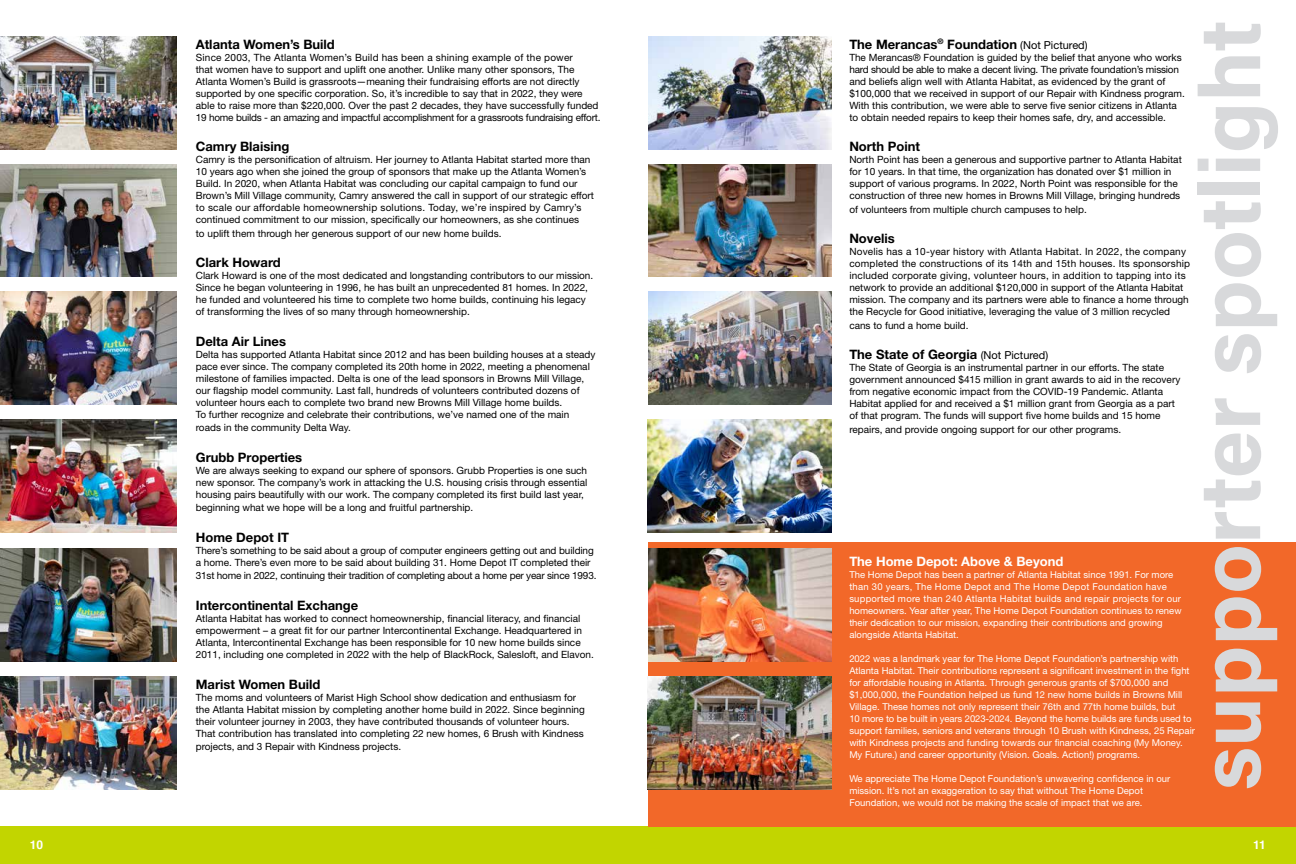
<style>
.page{position:relative;width:1296px;height:864px;background:#fff}
.page>*{position:absolute;margin:0;border:0;box-sizing:border-box;transform-origin:0 0}
.t1{font:85.8px "Acumin Variable Concept";color:#d8d9db}
.t2{font:700 13px "Helvetica Neue LT Std";color:#000}
.t3{font:700 13px "Helvetica Neue LT Std";color:#fff}
.t4{font:700 12px "Helvetica";color:#fff}
.t5{font:10px/12px "Helvetica Neue LT Std";color:#000}
.t6{font:10px/12px "Helvetica Neue LT Std";letter-spacing:.02em;color:#000}
.t7{font:10px "Helvetica Neue LT Std";letter-spacing:-.02em;color:#000}
.t8{font:9.5px/12px "Helvetica Neue LT Std";color:#fff}
.s1{font-weight:400;font-size:11px}
</style>
<div class="page">
<div style="left:0;top:827px;width:665px;height:37px;background:#c2d500"></div>
<div style="left:633px;top:827px;width:663px;height:37px;background:#c2d500"></div>
<div style="left:648px;top:542px;width:648px;height:285px;background:#f26829"></div>
<img style="left:0;top:36px;width:176px;height:113px">
<img style="left:648px;top:36px;width:183px;height:113px">
<img style="left:0;top:292px;width:176px;height:113px">
<img style="left:648px;top:292px;width:183px;height:113px">
<img style="left:0;top:549px;width:176px;height:112px">
<img style="left:648px;top:549px;width:183px;height:112px">
<img style="left:0;top:164px;width:176px;height:113px">
<img style="left:648px;top:164px;width:183px;height:113px">
<img style="left:0;top:420px;width:176px;height:112px">
<img style="left:648px;top:420px;width:183px;height:112px">
<img style="left:0;top:676px;width:176px;height:113px">
<img style="left:648px;top:676px;width:183px;height:113px">
<h2 class="t2" style="left:196px;top:36px;width:141px">Atlanta Women’s Build</h2>
<p class="t5" style="left:196px;top:51px;width:406px">Since 2003, The Atlanta Women’s Build has been a shining example of the power<br>that women have to support and uplift one another. Unlike many other sponsors, The Atlanta Women’s Build is grassroots—meaning their fundraising efforts are not directly supported by one specific corporation. So, it’s incredible to say that in 2022, they were able to raise more than $220,000. Over the past 2 decades, they have successfully funded 19 home builds - an amazing and impactful accomplishment for a grassroots fundraising effort.</p>
<h2 class="t2" style="left:196px;top:139px;width:95px">Camry Blaising</h2>
<p class="t5" style="left:196px;top:154px;width:400px">Camry is the personification of altruism. Her journey to Atlanta Habitat started more than 10 years ago when she joined the group of sponsors that make up the Atlanta Women’s Build. In 2020, when Atlanta Habitat was concluding our capital campaign to fund our Brown’s Mill Village community, Camry answered the call in support of our strategic effort to scale our affordable homeownership solutions. Today, we’re inspired by Camry’s continued commitment to our mission, specifically our homeowners, as she continues</p>
<p class="t5" style="left:196px;top:227px;width:307px">to uplift them through her generous support of our new home builds.</p>
<h2 class="t2" style="left:196px;top:255px;width:86px">Clark Howard</h2>
<p class="t5" style="left:196px;top:270px;width:399px">Clark Howard is one of the most dedicated and longstanding contributors to our mission.<br>Since he began volunteering in 1996, he has built an unprecedented 81 homes. In 2022, he funded and volunteered his time to complete two home builds, continuing his legacy of transforming the lives of so many through homeownership.</p>
<h2 class="t2" style="left:196px;top:333px;width:92px">Delta Air Lines</h2>
<p class="t5" style="left:196px;top:348px;width:401px">Delta has supported Atlanta Habitat since 2012 and has been building houses at a steady pace ever since. The company completed its 20th home in 2022, meeting a phenomenal milestone of families impacted. Delta is one of the lead sponsors in Browns Mill Village, our flagship model community. Last fall, hundreds of volunteers contributed dozens of volunteer hours each to complete two brand new Browns Mill Village home builds.<br>To further recognize and celebrate their contributions, we’ve named one of the main</p>
<p class="t5" style="left:196px;top:422px;width:157px">roads in the community Delta Way.</p>
<h2 class="t2" style="left:196px;top:449px;width:108px">Grubb Properties</h2>
<p class="t5" style="left:196px;top:464px;width:393px;text-align:justify">We are always seeking to expand our sphere of sponsors. Grubb Properties is one such new sponsor. The company’s work in attacking the U.S. housing crisis through essential housing pairs beautifully with our work. The company completed its first build last year,</p>
<p class="t5" style="left:196px;top:502px;width:279px">beginning what we hope will be a long and fruitful partnership.</p>
<h2 class="t2" style="left:196px;top:529px;width:95px">Home Depot IT</h2>
<p class="t5" style="left:196px;top:544px;width:399px">There’s something to be said about a group of computer engineers getting out and building a home. There’s even more to be said about building 31. Home Depot IT completed their</p>
<p class="t7" style="left:196px;top:570px;width:402px">31st home in 2022, continuing their tradition of completing about a home per year since 1993.</p>
<h2 class="t2" style="left:196px;top:597px;width:164px">Intercontinental Exchange</h2>
<p class="t5" style="left:196px;top:612px;width:400px">Atlanta Habitat has worked to connect homeownership, financial literacy, and financial empowerment – a great fit for our partner Intercontinental Exchange. Headquartered in Atlanta, Intercontinental Exchange has been responsible for 10 new home builds since 2011, including one completed in 2022 with the help of BlackRock, Salesloft, and Elavon.</p>
<h2 class="t2" style="left:196px;top:676px;width:126px">Marist Women Build</h2>
<p class="t5" style="left:196px;top:691px;width:391px">The moms and volunteers of Marist High School show dedication and enthusiasm for the Atlanta Habitat mission by completing another home build in 2022. Since beginning their volunteer journey in 2003, they have contributed thousands of volunteer hours.<br>That contribution has translated into completing 22 new homes, 6 Brush with Kindness</p>
<p class="t5" style="left:196px;top:740px;width:207px">projects, and 3 Repair with Kindness projects.</p>
<h1 class="t1" style="left:1171px;top:791px;width:772px;rotate:-90deg">supporter spotlight</h1>
<h2 class="t2" style="left:849px;top:36px;width:240px">The Merancas<sup>®</sup> Foundation <span class="s1">(Not Pictured)</span></h2>
<p class="t5" style="left:849px;top:51px;width:337px">The Merancas® Foundation is guided by the belief that anyone who works hard should be able to make a decent living. The private foundation’s mission and beliefs align well with Atlanta Habitat, as evidenced by the grant of $100,000 that we received in support of our Repair with Kindness program.<br>With this contribution, we were able to serve five senior citizens in Atlanta to obtain needed repairs to keep their homes safe, dry, and accessible.</p>
<h2 class="t2" style="left:849px;top:139px;width:72px">North Point</h2>
<p class="t5" style="left:849px;top:154px;width:334px">North Point has been a generous and supportive partner to Atlanta Habitat for 10 years. In that time, the organization has donated over $1 million in support of various programs. In 2022, North Point was responsible for the construction of three new homes in Browns Mill Village, bringing hundreds</p>
<p class="t5" style="left:849px;top:203px;width:239px">of volunteers from multiple church campuses to help.</p>
<h2 class="t2" style="left:849px;top:231px;width:47px">Novelis</h2>
<p class="t6" style="left:849px;top:246px;width:342px">Novelis has a 10-year history with Atlanta Habitat. In 2022, the company completed the constructions of its 14th and 15th houses. Its sponsorship included corporate giving, volunteer hours, in addition to tapping into its network to provide an additional $120,000 in support of the Atlanta Habitat mission. The company and its partners were able to finance a home through the Recycle for Good initiative, leveraging the value of 3 million recycled</p>
<p class="t5" style="left:849px;top:319px;width:121px">cans to fund a home build.</p>
<h2 class="t2" style="left:849px;top:347px;width:200px">The State of Georgia <span class="s1">(Not Pictured)</span></h2>
<p class="t5" style="left:849px;top:362px;width:333px">The State of Georgia is an instrumental partner in our efforts. The state government announced $415 million in grant awards to aid in the recovery from negative economic impact from the COVID-19 Pandemic. Atlanta Habitat applied for and received a $1 million grant from Georgia as a part of that program. The funds will support five home builds and 15 home</p>
<p class="t5" style="left:849px;top:423px;width:273px">repairs, and provide ongoing support for our other programs.</p>
<h2 class="t3" style="left:849px;top:553px;width:216px">The Home Depot: Above &amp; Beyond</h2>
<p class="t8" style="left:849px;top:568px;width:334px">The Home Depot has been a partner of Atlanta Habitat since 1991. For more than 30 years, The Home Depot and The Home Depot Foundation have supported more than 240 Atlanta Habitat builds and repair projects for our homeowners. Year after year, The Home Depot Foundation continues to renew their dedication to our mission, expanding their contributions and growing alongside Atlanta Habitat.</p>
<p class="t8" style="left:849px;top:652px;width:347px">2022 was a landmark year for The Home Depot Foundation’s partnership with Atlanta Habitat. Their contributions represent a significant investment in the fight for affordable housing in Atlanta. Through generous grants of $700,000 and $1,000,000, the Foundation helped us fund 12 new home builds in Browns Mill Village. These homes not only represent their 76th and 77th home builds, but<br>10 more to be built in years 2023-2024. Beyond the home builds are funds used to support families, seniors and veterans through 10 Brush with Kindness, 25 Repair with Kindness projects and funding towards our financial coaching (My Money.<br>My Future.) and career opportunity (Vision. Goals. Action!) programs.</p>
<p class="t8" style="left:849px;top:772px;width:322px">We appreciate The Home Depot Foundation’s unwavering confidence in our mission. It’s not an exaggeration to say that without The Home Depot<br>Foundation, we would not be making the scale of impact that we are.</p>
<p class="t4" style="left:30px;top:835px;width:15px">10</p>
<p class="t4" style="left:1253px;top:835px;width:14px">11</p>
</div>
